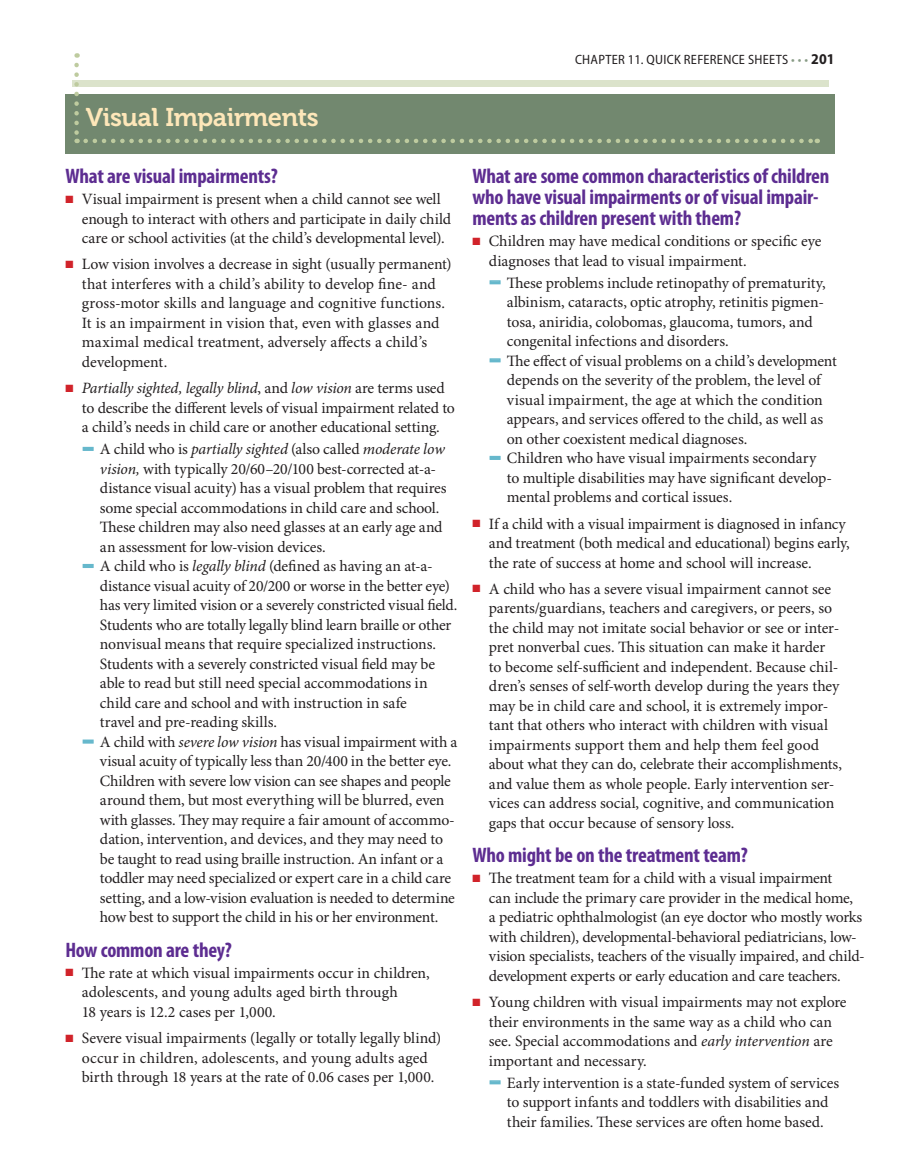
<style>
.page{position:relative;width:904px;height:1175px;background:#fff}
.page>*{position:absolute;margin:0;border:0;box-sizing:border-box;transform-origin:0 0}
.t1{font:25.5px "Museo 700";letter-spacing:-.015em;color:#fee7b9}
.t2{font:700 condensed 21px/21px "Myriad Pro";letter-spacing:-.01em;color:#5d2d91}
.t3{font:15.75px/19.5px "Minion Pro";letter-spacing:-.01em;color:#231f20}
.t4{font:semi-condensed 13.5px "Myriad Pro";letter-spacing:.02em;color:#231f20}
.t5{font:10.5px "Zapf Dingbats ITC";color:#d1232a}
.s1{color:#899c86}
.s2{font-weight:700;font-size:15px}
.s3{color:#d1232a}
.s4{font-style:italic}
.s5{font-family:"Meta Plus";font-weight:900;font-size:19.5px;color:#66b8cc}
</style>
<div class="page">
<div style="left:72px;top:80px;width:756px;height:7px;background:#dbe3cb"></div>
<div style="left:83px;top:447px;width:11px;height:4px;border:2px solid #66b8cc"></div>
<div style="left:83px;top:564px;width:11px;height:4px;border:2px solid #66b8cc"></div>
<div style="left:83px;top:739px;width:11px;height:4px;border:2px solid #66b8cc"></div>
<div style="left:489px;top:280px;width:11px;height:4px;border:2px solid #66b8cc"></div>
<div style="left:489px;top:358px;width:11px;height:4px;border:2px solid #66b8cc"></div>
<div style="left:489px;top:456px;width:11px;height:4px;border:2px solid #66b8cc"></div>
<div style="left:489px;top:1080px;width:11px;height:4px;border:2px solid #66b8cc"></div>
<div style="left:65px;top:94px;width:769px;height:59px;background:#72886f"></div>
<svg style="left:74px;top:65px;width:5px;height:78px"></svg>
<svg style="left:86px;top:139px;width:731px;height:4px"></svg>
<p class="t4" style="left:575px;top:53px;width:261px">CHAPTER 11. QUICK REFERENCE SHEETS <span class="s1">• • •</span> <span class="s2">201</span></p>
<h1 class="t1" style="left:86px;top:103px;width:234px">Visual Impairments</h1>
<h2 class="t2" style="left:65px;top:166px;width:214px">What are visual impairments?</h2>
<p class="t5" style="left:73px;top:194px;width:4px">■</p>
<p class="t3" style="left:82px;top:190px;width:370px;text-indent:-16px"><span class="s3">■</span> Visual impairment is present when a child cannot see well enough to interact with others and participate in daily child care or school activities (at the child’s developmental level).</p>
<p class="t5" style="left:73px;top:259px;width:4px">■</p>
<p class="t3" style="left:82px;top:255px;width:371px;text-indent:-16px"><span class="s3">■</span> Low vision involves a decrease in sight (usually permanent) that interferes with a child’s ability to develop fine- and gross-motor skills and language and cognitive functions.<br>It is an impairment in vision that, even with glasses and maximal medical treatment, adversely affects a child’s development.</p>
<p class="t5" style="left:73px;top:383px;width:4px">■</p>
<p class="t3" style="left:82px;top:379px;width:374px;text-indent:-16px"><span class="s3">■</span> <span class="s4">Partially sighted, legally blind</span>, and <span class="s4">low vision</span> are terms used to describe the different levels of visual impairment related to a child’s needs in child care or another educational setting.</p>
<p class="t3" style="left:100px;top:440px;width:348px;text-indent:-16px"><span class="s5">–</span> A child who is <span class="s4">partially sighted</span> (also called <span class="s4">moderate low vision,</span> with typically 20/60–20/100 best-corrected at-a&shy;distance visual acuity) has a visual problem that requires some special accommodations in child care and school.<br>These children may also need glasses at an early age and an assessment for low-vision devices.</p>
<p class="t3" style="left:100px;top:557px;width:359px;text-indent:-16px"><span class="s5">–</span> A child who is <span class="s4">legally blind</span> (defined as having an at-a&shy;distance visual acuity of 20/200 or worse in the better eye) has very limited vision or a severely constricted visual field.<br>Students who are totally legally blind learn braille or other nonvisual means that require specialized instructions.<br>Students with a severely constricted visual field may be able to read but still need special accommodations in child care and school and with instruction in safe<br>travel and pre-reading skills.</p>
<p class="t3" style="left:100px;top:732px;width:359px;text-indent:-16px"><span class="s5">–</span> A child with <span class="s4">severe low vision</span> has visual impairment with a visual acuity of typically less than 20/400 in the better eye.<br>Children with severe low vision can see shapes and people around them, but most everything will be blurred, even with glasses. They may require a fair amount of accommo&shy;dation, intervention, and devices, and they may need to be taught to read using braille instruction. An infant or a toddler may need specialized or expert care in a child care setting, and a low-vision evaluation is needed to determine how best to support the child in his or her environment.</p>
<h2 class="t2" style="left:65px;top:939px;width:168px">How common are they?</h2>
<p class="t5" style="left:73px;top:967px;width:4px">■</p>
<p class="t3" style="left:82px;top:963px;width:349px;text-indent:-16px"><span class="s3">■</span> The rate at which visual impairments occur in children, adolescents, and young adults aged birth through<br>18 years is 12.2 cases per 1,000.</p>
<p class="t5" style="left:73px;top:1032px;width:4px">■</p>
<p class="t3" style="left:82px;top:1028px;width:361px;text-indent:-16px"><span class="s3">■</span> Severe visual impairments (legally or totally legally blind) occur in children, adolescents, and young adults aged birth through 18 years at the rate of 0.06 cases per 1,000.</p>
<h2 class="t2" style="left:472px;top:166px;width:358px">What are some common characteristics of children who have visual impairments or of visual impair&shy;ments as children present with them?</h2>
<p class="t5" style="left:480px;top:236px;width:4px">■</p>
<p class="t3" style="left:488px;top:232px;width:334px;text-indent:-16px"><span class="s3">■</span> Children may have medical conditions or specific eye diagnoses that lead to visual impairment.</p>
<p class="t3" style="left:506px;top:273px;width:320px;text-indent:-16px"><span class="s5">–</span> These problems include retinopathy of prematurity, albinism, cataracts, optic atrophy, retinitis pigmen&shy;tosa, aniridia, colobomas, glaucoma, tumors, and congenital infections and disorders.</p>
<p class="t3" style="left:506px;top:351px;width:331px;text-indent:-16px"><span class="s5">–</span> The effect of visual problems on a child’s development depends on the severity of the problem, the level of visual impairment, the age at which the condition appears, and services offered to the child, as well as on other coexistent medical diagnoses.</p>
<p class="t3" style="left:506px;top:449px;width:326px;text-indent:-16px"><span class="s5">–</span> Children who have visual impairments secondary to multiple disabilities may have significant develop&shy;mental problems and cortical issues.</p>
<p class="t5" style="left:480px;top:518px;width:4px">■</p>
<p class="t3" style="left:488px;top:514px;width:362px;text-indent:-16px"><span class="s3">■</span> If a child with a visual impairment is diagnosed in infancy and treatment (both medical and educational) begins early, the rate of success at home and school will increase.</p>
<p class="t5" style="left:480px;top:583px;width:4px">■</p>
<p class="t3" style="left:488px;top:579px;width:354px;text-indent:-16px"><span class="s3">■</span> A child who has a severe visual impairment cannot see parents/guardians, teachers and caregivers, or peers, so the child may not imitate social behavior or see or inter&shy;pret nonverbal cues. This situation can make it harder<br>to become self-sufficient and independent. Because chil&shy;dren’s senses of self-worth develop during the years they may be in child care and school, it is extremely impor&shy;tant that others who interact with children with visual impairments support them and help them feel good about what they can do, celebrate their accomplishments, and value them as whole people. Early intervention ser&shy;vices can address social, cognitive, and communication gaps that occur because of sensory loss.</p>
<h2 class="t2" style="left:472px;top:845px;width:277px">Who might be on the treatment team?</h2>
<p class="t5" style="left:480px;top:873px;width:4px">■</p>
<p class="t3" style="left:488px;top:869px;width:377px;text-indent:-16px"><span class="s3">■</span> The treatment team for a child with a visual impairment<br>can include the primary care provider in the medical home,<br>a pediatric ophthalmologist (an eye doctor who mostly works with children), developmental-behavioral pediatricians, low&shy;vision specialists, teachers of the visually impaired, and child&shy;development experts or early education and care teachers.</p>
<p class="t5" style="left:480px;top:996px;width:4px">■</p>
<p class="t3" style="left:488px;top:992px;width:359px;text-indent:-16px"><span class="s3">■</span> Young children with visual impairments may not explore their environments in the same way as a child who can see. Special accommodations and <span class="s4">early intervention</span> are important and necessary.</p>
<p class="t3" style="left:490px;top:1073px;width:350px;text-align:center"><span class="s5">–</span> Early intervention is a state-funded system of services to support infants and toddlers with disabilities and their families. These services are often home based.</p>
</div>
